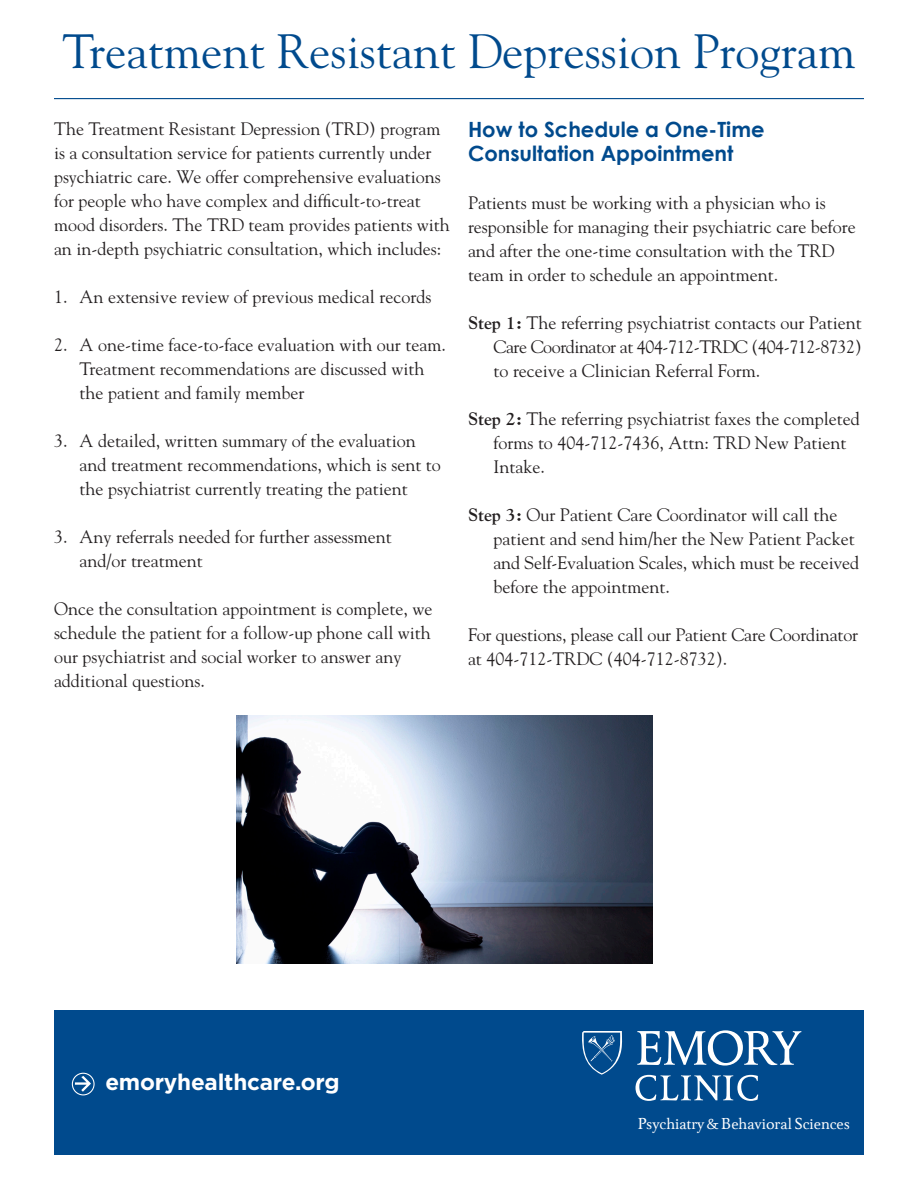
<style>
.page{position:relative;width:918px;height:1188px;background:#fff}
.page>*{position:absolute;margin:0;border:0;box-sizing:border-box;transform-origin:0 0}
.t1{font:48px "Goudy";color:#004a8d}
.t2{font:700 22.5px "Gotham";letter-spacing:-.01em;color:#fff}
.t3{font:700 21px "Century Gothic";color:#004a8d}
.t4{font:18px/24px "Goudy";color:#231f20}
.t5{font:18px "Goudy";letter-spacing:-.025em;color:#231f20}
.t6{font:16.65px "Tibere OT";color:#fff}
.s1{font-weight:700}
</style>
<div class="page">
<div style="left:54px;top:1011px;width:810px;height:144px;background:#004a8d"></div>
<svg style="left:637px;top:1030px;width:164px;height:36px"></svg>
<svg style="left:582px;top:1031px;width:41px;height:44px"></svg>
<svg style="left:636px;top:1075px;width:122px;height:26px"></svg>
<hr style="left:54px;top:98px;width:810px;height:1px;background:#004a8d">
<svg style="left:75px;top:1076px;width:16px;height:16px"></svg>
<div style="left:72px;top:1073px;width:23px;height:22px;border:1px solid #fff;border-radius:50%"></div>
<img style="left:237px;top:716px;width:416px;height:247px">
<p class="t1" style="left:62px;top:22px;width:795px">Treatment Resistant Depression Program</p>
<p class="t4" style="left:54px;top:117px;width:397px">The Treatment Resistant Depression (TRD) program is a consultation service for patients currently under psychiatric care. We offer comprehensive evaluations for people who have complex and difficult-to-treat mood disorders. The TRD team provides patients with an in-depth psychiatric consultation, which includes:</p>
<p class="t4" style="left:54px;top:285px;width:379px">1. An extensive review of previous medical records</p>
<p class="t4" style="left:54px;top:333px;width:393px">2. A one-time face-to-face evaluation with our team.</p>
<p class="t4" style="left:80px;top:357px;width:346px">Treatment recommendations are discussed with</p>
<p class="t4" style="left:80px;top:381px;width:226px">the patient and family member</p>
<p class="t4" style="left:54px;top:429px;width:363px">3. A detailed, written summary of the evaluation</p>
<p class="t4" style="left:80px;top:453px;width:363px">and treatment recommendations, which is sent to</p>
<p class="t4" style="left:80px;top:477px;width:330px">the psychiatrist currently treating the patient</p>
<p class="t4" style="left:54px;top:525px;width:339px">3. Any referrals needed for further assessment</p>
<p class="t4" style="left:80px;top:549px;width:125px">and/or treatment</p>
<p class="t4" style="left:54px;top:597px;width:380px;text-align:justify">Once the consultation appointment is complete, we schedule the patient for a follow-up phone call with our psychiatrist and social worker to answer any</p>
<p class="t4" style="left:54px;top:669px;width:152px">additional questions.</p>
<p class="t3" style="left:468px;top:116px;width:298px">How to Schedule a One-Time</p>
<p class="t3" style="left:468px;top:140px;width:267px">Consultation Appointment</p>
<p class="t4" style="left:468px;top:190px;width:389px">Patients must be working with a physician who is responsible for managing their psychiatric care before and after the one-time consultation with the TRD team in order to schedule an appointment.</p>
<p class="t4" style="left:468px;top:310px;width:395px"><span class="s1">Step 1:</span> The referring psychiatrist contacts our Patient</p>
<p class="t5" style="left:494px;top:336px;width:370px">Care Coordinator at 404-712-TRDC (404-712-8732)</p>
<p class="t4" style="left:494px;top:358px;width:268px">to receive a Clinician Referral Form.</p>
<p class="t4" style="left:468px;top:406px;width:393px"><span class="s1">Step 2:</span> The referring psychiatrist faxes the completed</p>
<p class="t4" style="left:494px;top:430px;width:354px">forms to 404-712-7436, Attn: TRD New Patient</p>
<p class="t4" style="left:494px;top:454px;width:53px">Intake.</p>
<p class="t4" style="left:468px;top:502px;width:371px"><span class="s1">Step 3:</span> Our Patient Care Coordinator will call the</p>
<p class="t4" style="left:494px;top:526px;width:363px">patient and send him/her the New Patient Packet</p>
<p class="t4" style="left:494px;top:550px;width:367px">and Self-Evaluation Scales, which must be received</p>
<p class="t4" style="left:494px;top:574px;width:178px">before the appointment.</p>
<p class="t4" style="left:468px;top:622px;width:392px">For questions, please call our Patient Care Coordinator at 404-712-TRDC (404-712-8732).</p>
<p class="t2" style="left:105px;top:1069px;width:236px">emoryhealthcare.org</p>
<p class="t6" style="left:637px;top:1114px;width:214px">Psychiatry &amp; Behavioral Sciences</p>
</div>
